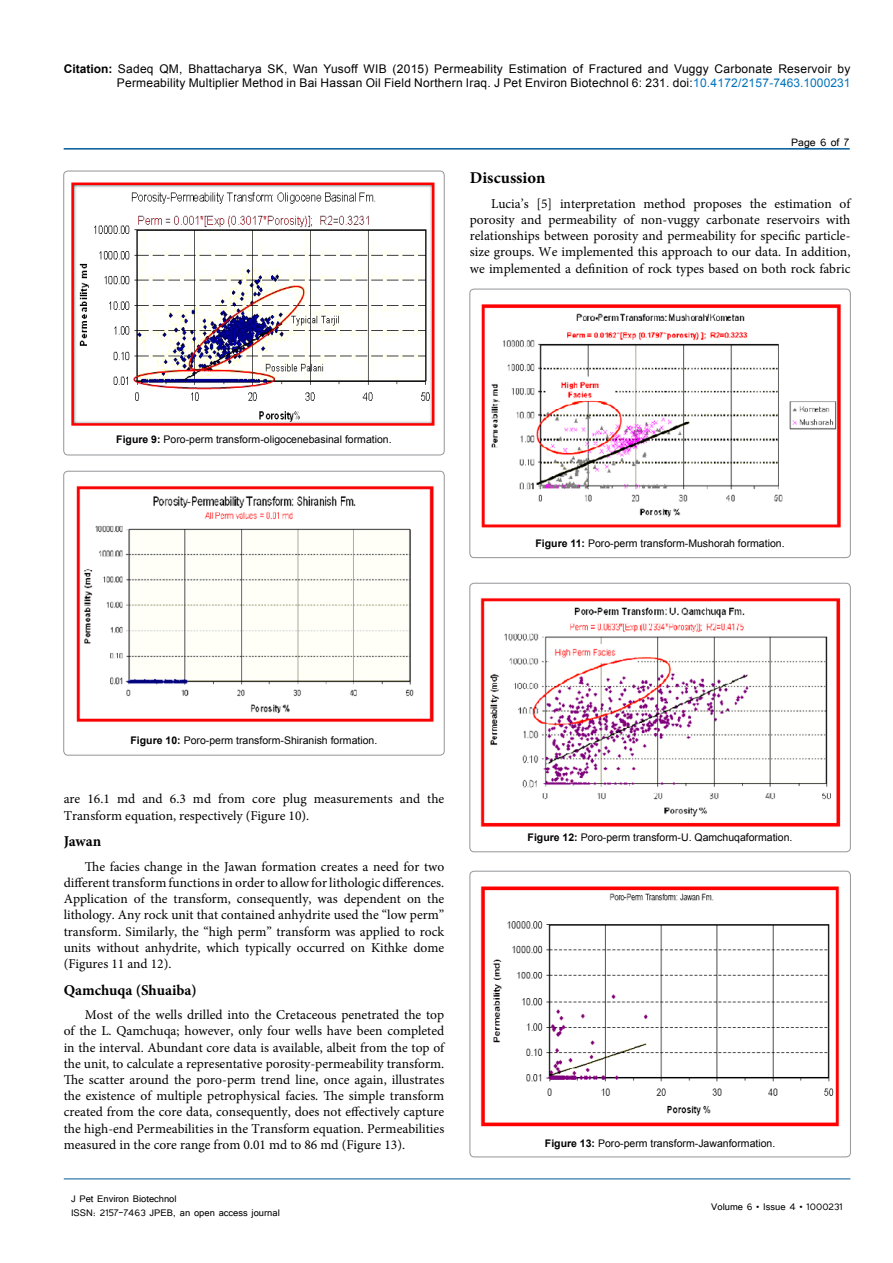
<style>
.page{position:relative;width:893px;height:1263px;background:#fff}
.page>*{position:absolute;margin:0;border:0;box-sizing:border-box;transform-origin:0 0}
.t1{font:700 16.5px "Minion Pro";color:#000}
.t2{font:700 15px "Minion Pro";letter-spacing:-.005em;color:#000}
.t3{font:13.5px/16.2px "Minion Pro";color:#000;text-align:justify}
.t4{font:13.5px "Tunga";color:#000}
.t5{font:12px/14.4px "Arial";letter-spacing:.02em;color:#000;text-align:right}
.t6{font:12px/14.4px "Tunga";color:#000}
.t7{font:10.5px "Arial";color:#000}
.s1{font-weight:700}
.s2{color:#0072bc}
</style>
<div class="page">
<hr style="left:64px;top:148px;width:786px;height:2px;background:#005a96">
<hr style="left:64px;top:1179px;width:786px;height:1px;background:#005a96">
<div style="left:64px;top:171px;width:380px;height:284px;border:1px solid #939598;border-radius:4px"></div>
<img style="left:75px;top:187px;width:355px;height:235px">
<div style="left:71px;top:183px;width:363px;height:243px;border:3px solid #f00"></div>
<div style="left:64px;top:471px;width:380px;height:284px;border:1px solid #939598;border-radius:4px"></div>
<img style="left:76px;top:486px;width:358px;height:236px">
<div style="left:470px;top:289px;width:380px;height:269px;border:1px solid #939598;border-radius:4px"></div>
<img style="left:481px;top:304px;width:360px;height:224px">
<div style="left:470px;top:583px;width:380px;height:269px;border:1px solid #939598;border-radius:4px"></div>
<img style="left:480px;top:598px;width:361px;height:229px">
<div style="left:470px;top:871px;width:380px;height:286px;border:1px solid #939598;border-radius:4px"></div>
<img style="left:480px;top:886px;width:360px;height:241px">
<p class="t5" style="left:64px;top:61px;width:788px"><span class="s1">Citation:</span> Sadeq QM, Bhattacharya SK, Wan Yusoff WIB (2015) Permeability Estimation of Fractured and Vuggy Carbonate Reservoir by<br>Permeability Multiplier Method in Bai Hassan Oil Field Northern Iraq. J Pet Environ Biotechnol 6: 231. doi:<span class="s2">10.4172/2157-7463.1000231</span></p>
<p class="t4" style="left:791px;top:133px;width:59px">Page 6 of 7</p>
<p class="t7" style="left:116px;top:433px;width:277px"><span class="s1">Figure 9:</span> Poro-perm transform-oligocenebasinal formation.</p>
<p class="t1" style="left:470px;top:166px;width:77px">Discussion</p>
<p class="t3" style="left:470px;top:195px;width:382px;text-indent:21px">Lucia’s [5] interpretation method proposes the estimation of porosity and permeability of non-vuggy carbonate reservoirs with relationships between porosity and permeability for specific particle&shy;size groups. We implemented this approach to our data. In addition, we implemented a definition of rock types based on both rock fabric</p>
<p class="t7" style="left:535px;top:536px;width:251px"><span class="s1">Figure 11:</span> Poro-perm transform-Mushorah formation.</p>
<p class="t7" style="left:131px;top:733px;width:248px"><span class="s1">Figure 10:</span> Poro-perm transform-Shiranish formation.</p>
<p class="t3" style="left:64px;top:791px;width:382px">are 16.1 md and 6.3 md from core plug measurements and the<br>Transform equation, respectively (Figure 10).</p>
<p class="t2" style="left:64px;top:831px;width:39px">Jawan</p>
<p class="t3" style="left:64px;top:858px;width:382px;text-indent:21px">The facies change in the Jawan formation creates a need for two different transform functions in order to allow for lithologic differences.<br>Application of the transform, consequently, was dependent on the lithology. Any rock unit that contained anhydrite used the “low perm” transform. Similarly, the “high perm” transform was applied to rock units without anhydrite, which typically occurred on Kithke dome (Figures 11 and 12).</p>
<p class="t2" style="left:64px;top:979px;width:135px">Qamchuqa (Shuaiba)</p>
<p class="t3" style="left:64px;top:1007px;width:382px;text-indent:21px">Most of the wells drilled into the Cretaceous penetrated the top of the L. Qamchuqa; however, only four wells have been completed in the interval. Abundant core data is available, albeit from the top of the unit, to calculate a representative porosity-permeability transform.<br>The scatter around the poro-perm trend line, once again, illustrates the existence of multiple petrophysical facies. The simple transform created from the core data, consequently, does not effectively capture the high-end Permeabilities in the Transform equation. Permeabilities measured in the core range from 0.01 md to 86 md (Figure 13).</p>
<p class="t6" style="left:71px;top:1190px;width:210px">J Pet Environ Biotechnol<br>ISSN: 2157-7463 JPEB, an open access journal</p>
<p class="t7" style="left:528px;top:830px;width:266px"><span class="s1">Figure 12:</span> Poro-perm transform-U. Qamchuqaformation.</p>
<p class="t7" style="left:545px;top:1137px;width:232px"><span class="s1">Figure 13:</span> Poro-perm transform-Jawanformation.</p>
<p class="t6" style="left:711px;top:1199px;width:133px">Volume 6 • Issue 4 • 1000231</p>
</div>
